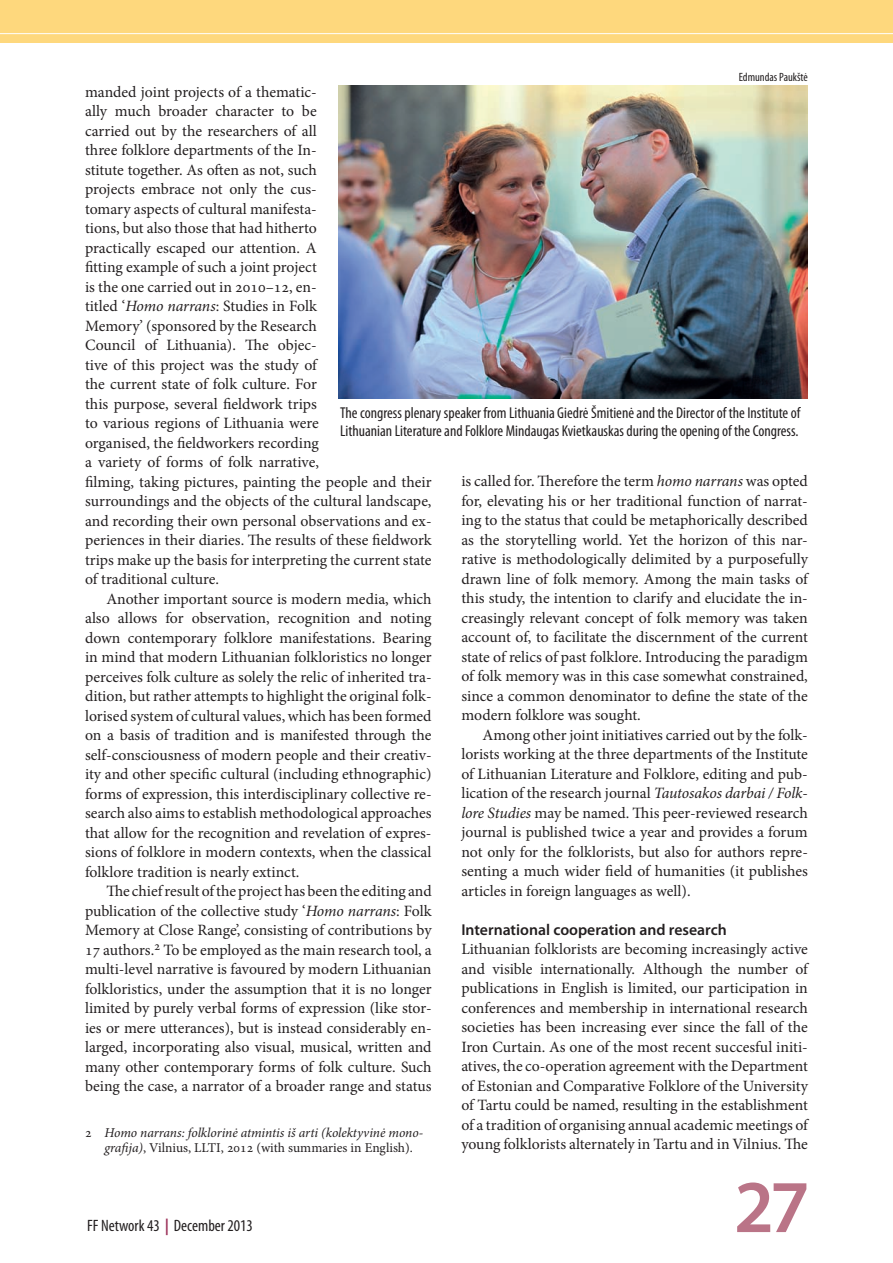
<style>
.page{position:relative;width:893px;height:1263px;background:#fff}
.page>*{position:absolute;margin:0;border:0;box-sizing:border-box;transform-origin:0 0}
.t1{font:600 75px "Myriad Pro";color:#ba7487}
.t2{font:condensed 16.5px "Myriad Pro";color:#231f20}
.t3{font:15.75px/19.5px "Minion Pro";color:#231f20;text-align:justify}
.t4{font:condensed 15.75px/17.2px "Myriad Pro";color:#231f20}
.t5{font:600 15.75px "Myriad Pro";color:#231f20}
.t6{font:italic 13.5px/15px "Minion Pro";letter-spacing:-.01em;color:#231f20}
.t7{font:condensed 12px "Myriad Pro";color:#231f20}
.s1{font-style:italic}
.s2{font-style:normal}
.s3{font-weight:700;color:#9f375e}
</style>
<div class="page">
<div style="left:0;top:0;width:893px;height:43px;background:#fed87d"></div>
<hr style="left:0;top:33px;width:893px;height:1px;background:#fff">
<img style="left:338px;top:85px;width:470px;height:313px">
<p class="t7" style="left:739px;top:69px;width:71px">Edmundas Paukštė</p>
<p class="t3" style="left:85px;top:82px;width:348px;text-align:left">manded joint projects of a thematic-<br>ally much broader character to be<br>carried out by the researchers of all<br>three folklore departments of the In-<br>stitute together. As often as not, such<br>projects embrace not only the cus-<br>tomary aspects of cultural manifesta-<br>tions, but also those that had hitherto<br>practically escaped our attention. A<br>fitting example of such a joint project<br>is the one carried out in 2010–12, en-<br>titled ‘<span class="s1">Homo narrans</span>: Studies in Folk<br>Memory’ (sponsored by the Research<br>Council of Lithuania). The objec-<br>tive of this project was the study of<br>the current state of folk culture. For<br>this purpose, several fieldwork trips<br>to various regions of Lithuania were<br>organised, the fieldworkers recording<br>a variety of forms of folk narrative,<br>filming, taking pictures, painting the people and their surroundings and the objects of the cultural landscape, and recording their own personal observations and ex&shy;periences in their diaries. The results of these fieldwork trips make up the basis for interpreting the current state of traditional culture.</p>
<p class="t3" style="left:85px;top:589px;width:348px;text-indent:21px">Another important source is modern media, which also allows for observation, recognition and noting down contemporary folklore manifestations. Bearing in mind that modern Lithuanian folkloristics no longer perceives folk culture as solely the relic of inherited tra&shy;dition, but rather attempts to highlight the original folk&shy;lorised system of cultural values, which has been formed on a basis of tradition and is manifested through the self-consciousness of modern people and their creativ&shy;ity and other specific cultural (including ethnographic) forms of expression, this interdisciplinary collective re&shy;search also aims to establish methodological approaches that allow for the recognition and revelation of expres&shy;sions of folklore in modern contexts, when the classical folklore tradition is nearly extinct.</p>
<p class="t3" style="left:85px;top:881px;width:348px;text-indent:21px">The chief result of the project has been the editing and publication of the collective study ‘<span class="s1">Homo narrans</span>: Folk Memory at Close Range’, consisting of contributions by 17 authors.<sup>2</sup> To be employed as the main research tool, a multi-level narrative is favoured by modern Lithuanian folkloristics, under the assumption that it is no longer limited by purely verbal forms of expression (like stor&shy;ies or mere utterances), but is instead considerably en&shy;larged, incorporating also visual, musical, written and many other contemporary forms of folk culture. Such being the case, a narrator of a broader range and status</p>
<p class="t6" style="left:105px;top:1125px;width:320px;text-indent:-19px"><span class="s2">2</span> Homo narrans: folklorinė atmintis iš arti (kolektyvinė mono&shy;grafija)<span class="s2">, Vilnius, LLTI, 2012 (with summaries in English).</span></p>
<p class="t4" style="left:340px;top:404px;width:462px">The congress plenary speaker from Lithuania Giedrė Šmitienė and the Director of the Institute of<br>Lithuanian Literature and Folklore Mindaugas Kvietkauskas during the opening of the Congress.</p>
<p class="t3" style="left:461px;top:472px;width:348px">is called for. Therefore the term <span class="s1">homo narrans</span> was opted for, elevating his or her traditional function of narrat&shy;ing to the status that could be metaphorically described as the storytelling world. Yet the horizon of this nar&shy;rative is methodologically delimited by a purposefully drawn line of folk memory. Among the main tasks of this study, the intention to clarify and elucidate the in&shy;creasingly relevant concept of folk memory was taken account of, to facilitate the discernment of the current state of relics of past folklore. Introducing the paradigm of folk memory was in this case somewhat constrained, since a common denominator to define the state of the modern folklore was sought.</p>
<p class="t3" style="left:461px;top:725px;width:348px;text-indent:21px">Among other joint initiatives carried out by the folk&shy;lorists working at the three departments of the Institute of Lithuanian Literature and Folklore, editing and pub&shy;lication of the research journal <span class="s1">Tautosakos darbai / Folk&shy;lore Studies</span> may be named. This peer-reviewed research journal is published twice a year and provides a forum not only for the folklorists, but also for authors repre&shy;senting a much wider field of humanities (it publishes articles in foreign languages as well).</p>
<p class="t5" style="left:461px;top:919px;width:267px">International cooperation and research</p>
<p class="t3" style="left:461px;top:940px;width:348px">Lithuanian folklorists are becoming increasingly active and visible internationally. Although the number of publications in English is limited, our participation in conferences and membership in international research societies has been increasing ever since the fall of the Iron Curtain. As one of the most recent succesful initi&shy;atives, the co-operation agreement with the Department of Estonian and Comparative Folklore of the University of Tartu could be named, resulting in the establishment of a tradition of organising annual academic meetings of young folklorists alternately in Tartu and in Vilnius. The</p>
<p class="t2" style="left:87px;top:1215px;width:167px">FF Network 43 <span class="s3">|</span> December 2013</p>
<h1 class="t1" style="left:734px;top:1159px;width:77px">27</h1>
</div>
